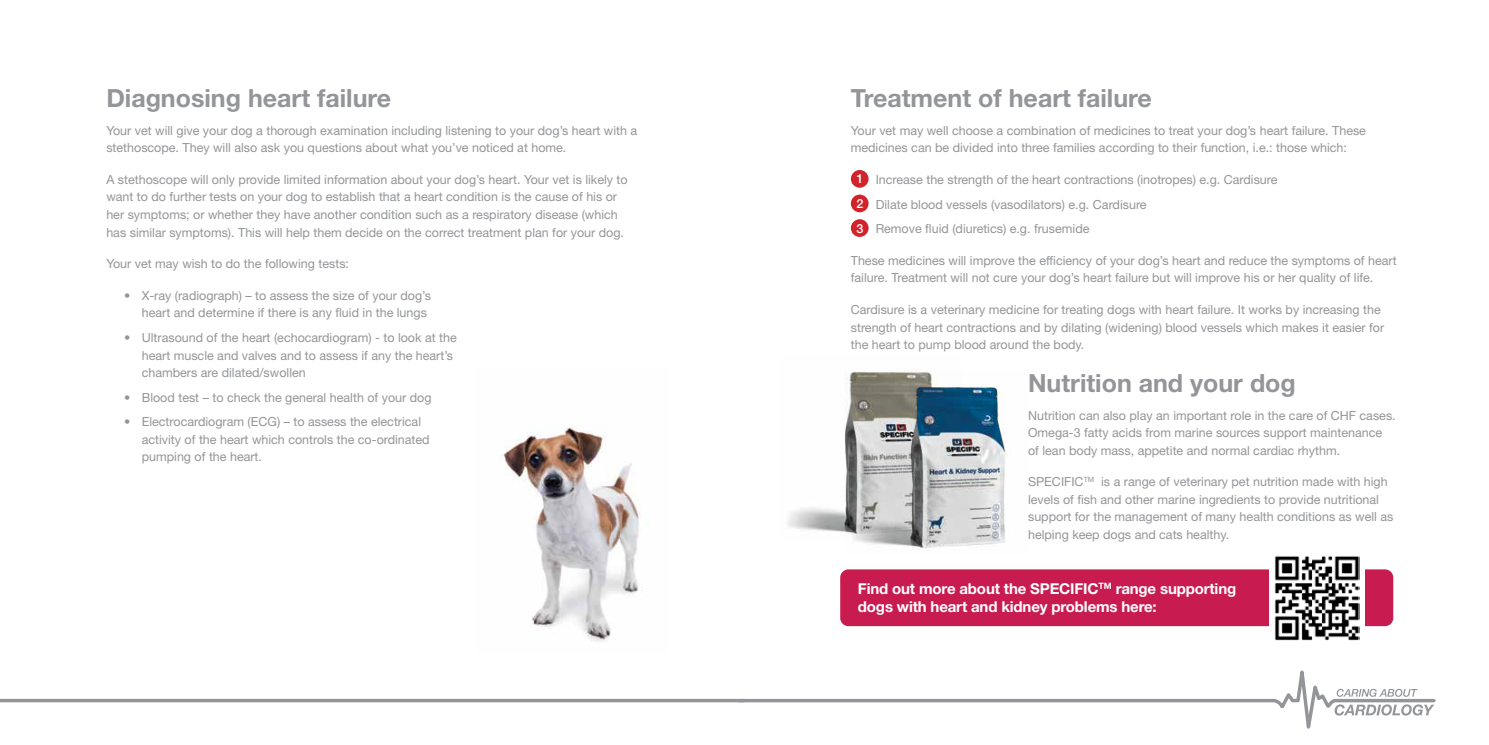
<style>
.page{position:relative;width:1489px;height:745px;background:#fff}
.page>*{position:absolute;margin:0;border:0;box-sizing:border-box;transform-origin:0 0}
.t1{font:700 25px "Helvetica Neue LT Std";color:#939598}
.t2{font:700 15px/17.5px "Helvetica Neue LT Std";letter-spacing:-.01em;color:#fff}
.t3{font:12.5px/17.5px "Helvetica Neue LT Std";color:#939598}
.s1{font-weight:500;color:#fff}
</style>
<div class="page">
<svg style="left:735px;top:670px;width:701px;height:59px"></svg>
<svg style="left:1336px;top:688px;width:81px;height:8px"></svg>
<svg style="left:1334px;top:704px;width:99px;height:11px"></svg>
<hr style="left:0;top:698px;width:744px;height:3px;background:#939598">
<img style="left:503px;top:425px;width:136px;height:217px">
<img style="left:787px;top:378px;width:59px;height:154px">
<img style="left:846px;top:370px;width:160px;height:180px">
<img style="left:910px;top:387px;width:95px;height:160px">
<div style="left:850px;top:170px;width:18px;height:17px;background:#d2232a;border-radius:50%"></div>
<div style="left:850px;top:194px;width:18px;height:18px;background:#d2232a;border-radius:50%"></div>
<div style="left:850px;top:219px;width:18px;height:18px;background:#d2232a;border-radius:50%"></div>
<div style="left:840px;top:569px;width:553px;height:56px;background:#c81c50;border-radius:8px"></div>
<div style="left:1268px;top:549px;width:96px;height:96px;background:#fff"></div>
<img style="left:1274px;top:556px;width:84px;height:84px">
<h1 class="t1" style="left:106px;top:82px;width:286px">Diagnosing heart failure</h1>
<p class="t3" style="left:106px;top:121px;width:532px">Your vet will give your dog a thorough examination including listening to your dog’s heart with a stethoscope. They will also ask you questions about what you’ve noticed at home.</p>
<p class="t3" style="left:106px;top:170px;width:523px">A stethoscope will only provide limited information about your dog’s heart. Your vet is likely to want to do further tests on your dog to establish that a heart condition is the cause of his or her symptoms; or whether they have another condition such as a respiratory disease (which has similar symptoms). This will help them decide on the correct treatment plan for your dog.</p>
<p class="t3" style="left:106px;top:255px;width:244px">Your vet may wish to do the following tests:</p>
<p class="t3" style="left:142px;top:286px;width:291px;text-indent:-18px">• X-ray (radiograph) – to assess the size of your dog’s heart and determine if there is any fluid in the lungs</p>
<p class="t3" style="left:142px;top:328px;width:316px;text-indent:-18px">• Ultrasound of the heart (echocardiogram) - to look at the heart muscle and valves and to assess if any the heart’s chambers are dilated/swollen</p>
<p class="t3" style="left:124px;top:388px;width:309px">• Blood test – to check the general health of your dog</p>
<p class="t3" style="left:142px;top:412px;width:289px;text-indent:-18px">• Electrocardiogram (ECG) – to assess the electrical activity of the heart which controls the co-ordinated pumping of the heart.</p>
<h1 class="t1" style="left:850px;top:82px;width:302px">Treatment of heart failure</h1>
<p class="t3" style="left:850px;top:121px;width:516px">Your vet may well choose a combination of medicines to treat your dog’s heart failure. These medicines can be divided into three families according to their function, i.e.: those which:</p>
<p class="t3" style="left:856px;top:167px;width:422px;line-height:24.6px"><span class="s1">1</span> Increase the strength of the heart contractions (inotropes) e.g. Cardisure<br><span class="s1">2</span> Dilate blood vessels (vasodilators) e.g. Cardisure<br><span class="s1">3</span> Remove fluid (diuretics) e.g. frusemide</p>
<p class="t3" style="left:850px;top:251px;width:547px">These medicines will improve the efficiency of your dog’s heart and reduce the symptoms of heart failure. Treatment will not cure your dog’s heart failure but will improve his or her quality of life.</p>
<p class="t3" style="left:850px;top:300px;width:535px">Cardisure is a veterinary medicine for treating dogs with heart failure. It works by increasing the strength of heart contractions and by dilating (widening) blood vessels which makes it easier for the heart to pump blood around the body.</p>
<h1 class="t1" style="left:1028px;top:367px;width:269px">Nutrition and your dog</h1>
<p class="t3" style="left:1028px;top:406px;width:369px">Nutrition can also play an important role in the care of CHF cases.<br>Omega-3 fatty acids from marine sources support maintenance of lean body mass, appetite and normal cardiac rhythm.</p>
<p class="t3" style="left:1028px;top:472px;width:367px">SPECIFIC<sup>TM</sup> is a range of veterinary pet nutrition made with high levels of fish and other marine ingredients to provide nutritional support for the management of many health conditions as well as helping keep dogs and cats healthy.</p>
<p class="t2" style="left:857px;top:579px;width:380px">Find out more about the SPECIFIC<sup>TM</sup> range supporting dogs with heart and kidney problems here:</p>
</div>
